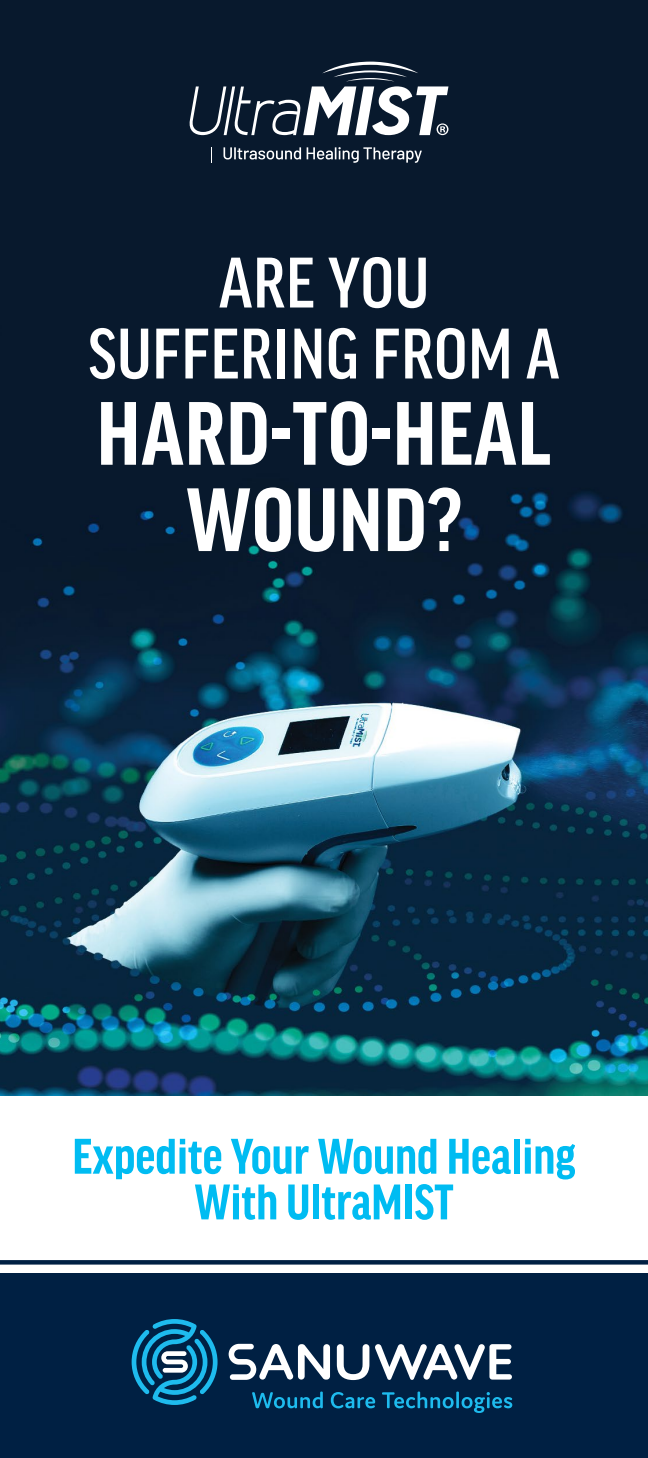
<style>
.page{position:relative;width:648px;height:1458px;background:#fff}
.page>*{position:absolute;margin:0;border:0;box-sizing:border-box;transform-origin:0 0}
.t1{font:700 condensed 95.85px/86.4px "Good Headline Pro";letter-spacing:.01em;color:#fff;text-align:center}
.t2{font:500 condensed 76.27px/70.9px "Good Headline Pro";letter-spacing:.01em;color:#fff;text-align:center}
.t3{font:700 condensed 53.32px/45.7px "Good Headline Pro";color:#00bcf2;text-align:center}
</style>
<div class="page">
<img style="left:0;top:0;width:648px;height:1095px">
<div style="left:0;top:1274px;width:648px;height:184px;background:#002043"></div>
<div style="left:0;top:1260px;width:648px;height:5px;background:#002043"></div>
<svg style="left:211px;top:148px;width:1px;height:15px"></svg>
<svg style="left:188px;top:61px;width:260px;height:74px"></svg>
<svg style="left:224px;top:147px;width:77px;height:13px"></svg>
<svg style="left:307px;top:147px;width:115px;height:16px;background:#475463"></svg>
<svg style="left:252px;top:1392px;width:71px;height:16px"></svg>
<svg style="left:331px;top:1392px;width:44px;height:16px"></svg>
<svg style="left:382px;top:1392px;width:72px;height:16px"></svg>
<hr style="left:456px;top:1392px;width:3px;height:16px;background:#1ebbee">
<svg style="left:462px;top:1392px;width:50px;height:21px"></svg>
<svg style="left:132px;top:1319px;width:86px;height:86px"></svg>
<svg style="left:229px;top:1344px;width:101px;height:36px"></svg>
<svg style="left:337px;top:1344px;width:175px;height:36px"></svg>
<h2 class="t2" style="left:88px;top:249px;width:473px">ARE YOU<br>SUFFERING FROM A</h2>
<h1 class="t1" style="left:97px;top:393px;width:456px">HARD-TO-HEAL<br>WOUND?</h1>
<p class="t3" style="left:72px;top:1135px;width:505px">Expedite Your Wound Healing<br>With UltraMIST</p>
</div>
